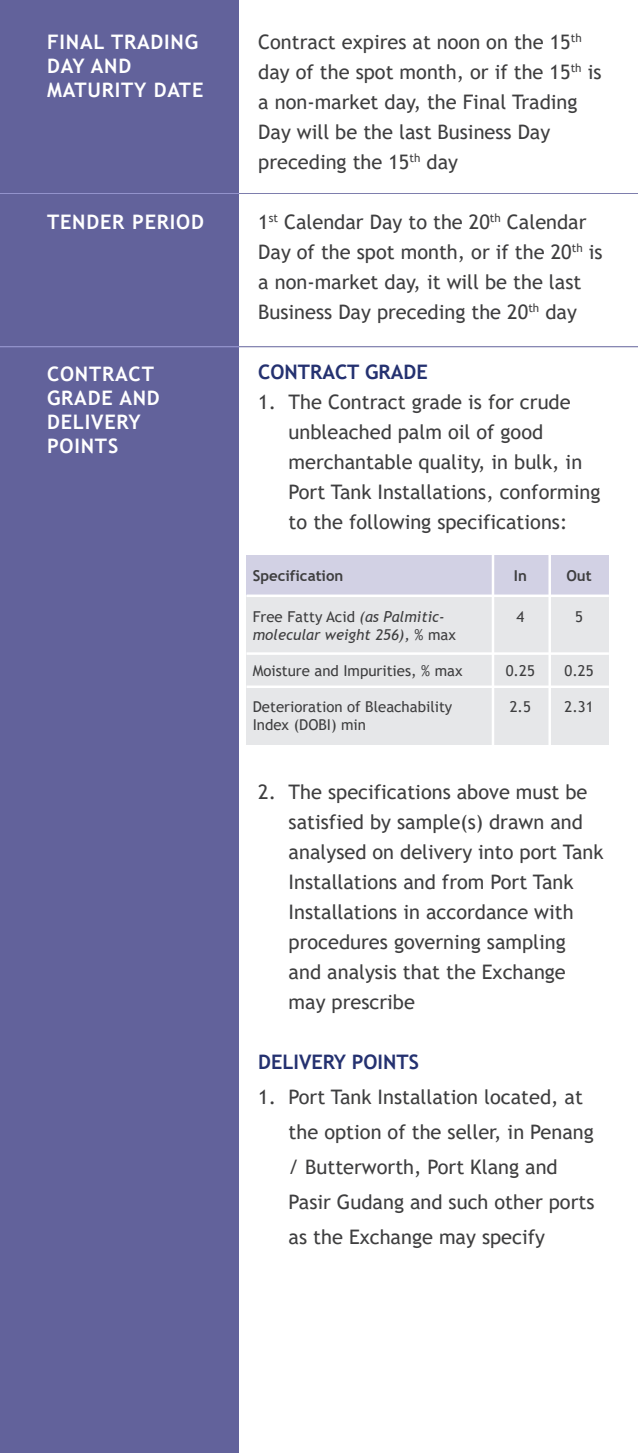
<style>
.page{position:relative;width:638px;height:1453px;background:#fff}
.page>*{position:absolute;margin:0;border:0;box-sizing:border-box;transform-origin:0 0}
.t1{font:20px/30px "Trebuchet MS";color:#3e3e3f}
.t2{font:700 20px/24px "Trebuchet MS";letter-spacing:.04em;color:#fff}
.t3{font:700 20px "Trebuchet MS";color:#243170}
.t4{font:15px "Trebuchet MS";color:#3e3e3f}
.t5{font:italic 15px "Trebuchet MS";color:#3e3e3f}
.t6{font:700 15px "Trebuchet MS";color:#3e3e3f}
.s1{font-style:italic}
.s2{font-style:normal}
</style>
<div class="page">
<div style="left:0;top:0;width:238px;height:1453px;background:#62629b"></div>
<hr style="left:0;top:193px;width:638px;height:1px;background:#62629b">
<hr style="left:0;top:346px;width:638px;height:1px;background:#62629b">
<div style="left:246px;top:555px;width:363px;height:41px;background:#d2d1e4"></div>
<div style="left:246px;top:596px;width:363px;height:149px;background:#e6e7e9"></div>
<hr style="left:548px;top:555px;width:3px;height:191px;background:#fff">
<hr style="left:492px;top:555px;width:2px;height:191px;background:#fff">
<hr style="left:246px;top:652px;width:363px;height:3px;background:#fff">
<hr style="left:246px;top:685px;width:363px;height:3px;background:#fff">
<hr style="left:246px;top:594px;width:363px;height:3px;background:#fff">
<p class="t2" style="left:47px;top:30px;width:158px">FINAL TRADING<br>DAY AND<br>MATURITY DATE</p>
<p class="t1" style="left:258px;top:27px;width:345px">Contract expires at noon on the 15<sup>th </sup>day of the spot month, or if the 15<sup>th</sup> is a non-market day, the Final Trading<br>Day will be the last Business Day preceding the 15<sup>th</sup> day</p>
<p class="t2" style="left:47px;top:210px;width:158px">TENDER PERIOD</p>
<p class="t1" style="left:258px;top:207px;width:346px">1<sup>st</sup> Calendar Day to the 20<sup>th</sup> Calendar Day of the spot month, or if the 20<sup>th</sup> is a non-market day, it will be the last Business Day preceding the 20<sup>th</sup> day</p>
<p class="t2" style="left:47px;top:362px;width:114px">CONTRACT<br>GRADE AND<br>DELIVERY<br>POINTS</p>
<p class="t3" style="left:258px;top:359px;width:171px">CONTRACT GRADE</p>
<p class="t1" style="left:289px;top:387px;width:313px;text-indent:-30px">1. The Contract grade is for crude unbleached palm oil of good merchantable quality, in bulk, in Port Tank Installations, conforming to the following specifications:</p>
<p class="t6" style="left:253px;top:566px;width:92px">Specification</p>
<p class="t6" style="left:514px;top:566px;width:15px">In</p>
<p class="t6" style="left:566px;top:566px;width:27px">Out</p>
<p class="t4" style="left:253px;top:607px;width:193px">Free Fatty Acid <span class="s1">(as Palmitic-</span></p>
<p class="t4" style="left:516px;top:607px;width:9px">4</p>
<p class="t4" style="left:575px;top:607px;width:9px">5</p>
<p class="t5" style="left:253px;top:625px;width:205px">molecular weight 256), <span class="s2">% max</span></p>
<p class="t4" style="left:253px;top:661px;width:211px">Moisture and Impurities, % max</p>
<p class="t4" style="left:506px;top:661px;width:31px">0.25</p>
<p class="t4" style="left:564px;top:661px;width:31px">0.25</p>
<p class="t4" style="left:253px;top:697px;width:201px">Deterioration of Bleachability</p>
<p class="t4" style="left:510px;top:697px;width:23px">2.5</p>
<p class="t4" style="left:564px;top:697px;width:31px">2.31</p>
<p class="t4" style="left:253px;top:715px;width:115px">Index (DOBI) min</p>
<p class="t1" style="left:289px;top:777px;width:316px;text-indent:-30px">2. The specifications above must be satisfied by sample(s) drawn and analysed on delivery into port Tank<br>Installations and from Port Tank<br>Installations in accordance with procedures governing sampling<br>and analysis that the Exchange may prescribe</p>
<p class="t3" style="left:258px;top:1049px;width:162px">DELIVERY POINTS</p>
<p class="t1" style="left:289px;top:1079px;width:307px;line-height:35px;text-indent:-30px">1. Port Tank Installation located, at the option of the seller, in Penang / Butterworth, Port Klang and<br>Pasir Gudang and such other ports as the Exchange may specify</p>
</div>
